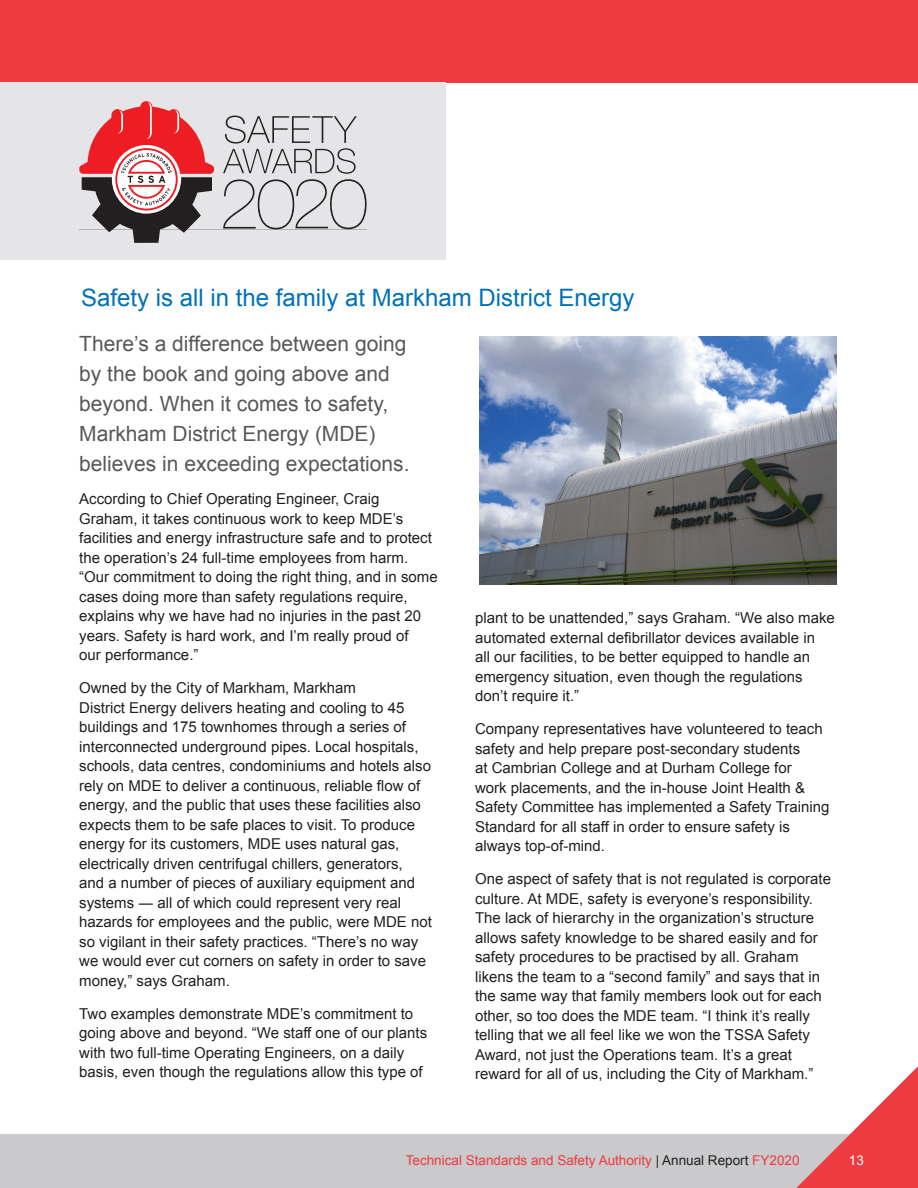
<style>
.page{position:relative;width:918px;height:1188px;background:#fff}
.page>*{position:absolute;margin:0;border:0;box-sizing:border-box;transform-origin:0 0}
.Heading_2{font:24px "Arial";color:#0072b8}
.Intro{font:21px/30px "Arial";color:#57585a}
.Body_Copy{font:15px/19.5px "Arial";color:#231f20}
.t1{font:13.5px "Arial";color:#ee3a41}
.t2{font:13.5px "Arial";color:#fff}
.s1{color:#231f20}
</style>
<div class="page">
<div style="left:0;top:1134px;width:918px;height:54px;background:#cacacc"></div>
<div style="left:0;top:0;width:918px;height:82px;background:#ee3a41"></div>
<div style="left:0;top:82px;width:446px;height:178px;background:#e5e5e7"></div>
<svg style="left:79px;top:101px;width:288px;height:142px"></svg>
<img style="left:480px;top:336px;width:357px;height:249px">
<svg style="left:796px;top:1066px;width:122px;height:122px"></svg>
<p class="Heading_2" style="left:81px;top:282px;width:555px">Safety is all in the family at Markham District Energy</p>
<p class="Intro" style="left:79px;top:329px;width:332px">There’s a difference between going by the book and going above and beyond. When it comes to safety, Markham District Energy (MDE) believes in exceeding expectations.</p>
<p class="Body_Copy" style="left:79px;top:490px;width:360px">According to Chief Operating Engineer, Craig Graham, it takes continuous work to keep MDE’s facilities and energy infrastructure safe and to protect the operation’s 24 full-time employees from harm. “Our commitment to doing the right thing, and in some cases doing more than safety regulations require, explains why we have had no injuries in the past 20 years. Safety is hard work, and I’m really proud of<br>our performance.”</p>
<p class="Body_Copy" style="left:79px;top:679px;width:354px">Owned by the City of Markham, Markham<br>District Energy delivers heating and cooling to 45 buildings and 175 townhomes through a series of interconnected underground pipes. Local hospitals, schools, data centres, condominiums and hotels also rely on MDE to deliver a continuous, reliable flow of energy, and the public that uses these facilities also expects them to be safe places to visit. To produce energy for its customers, MDE uses natural gas, electrically driven centrifugal chillers, generators,<br>and a number of pieces of auxiliary equipment and systems ― all of which could represent very real hazards for employees and the public, were MDE not so vigilant in their safety practices. “There’s no way we would ever cut corners on safety in order to save money,” says Graham.</p>
<p class="Body_Copy" style="left:79px;top:1004px;width:350px">Two examples demonstrate MDE’s commitment to going above and beyond. “We staff one of our plants with two full-time Operating Engineers, on a daily basis, even though the regulations allow this type of</p>
<p class="Body_Copy" style="left:475px;top:608px;width:361px">plant to be unattended,” says Graham. “We also make automated external defibrillator devices available in<br>all our facilities, to be better equipped to handle an emergency situation, even though the regulations don’t require it.”</p>
<p class="Body_Copy" style="left:475px;top:719px;width:356px">Company representatives have volunteered to teach safety and help prepare post-secondary students<br>at Cambrian College and at Durham College for<br>work placements, and the in-house Joint Health &amp; Safety Committee has implemented a Safety Training Standard for all staff in order to ensure safety is always top-of-mind.</p>
<p class="Body_Copy" style="left:475px;top:869px;width:358px">One aspect of safety that is not regulated is corporate culture. At MDE, safety is everyone’s responsibility.<br>The lack of hierarchy in the organization’s structure allows safety knowledge to be shared easily and for safety procedures to be practised by all. Graham likens the team to a “second family” and says that in the same way that family members look out for each other, so too does the MDE team. “I think it’s really telling that we all feel like we won the TSSA Safety Award, not just the Operations team. It’s a great reward for all of us, including the City of Markham.”</p>
<p class="t1" style="left:406px;top:1151px;width:395px">Technical Standards and Safety Authority <span class="s1">| Annual Report</span> FY2020</p>
<p class="t2" style="left:849px;top:1151px;width:17px">13</p>
</div>
